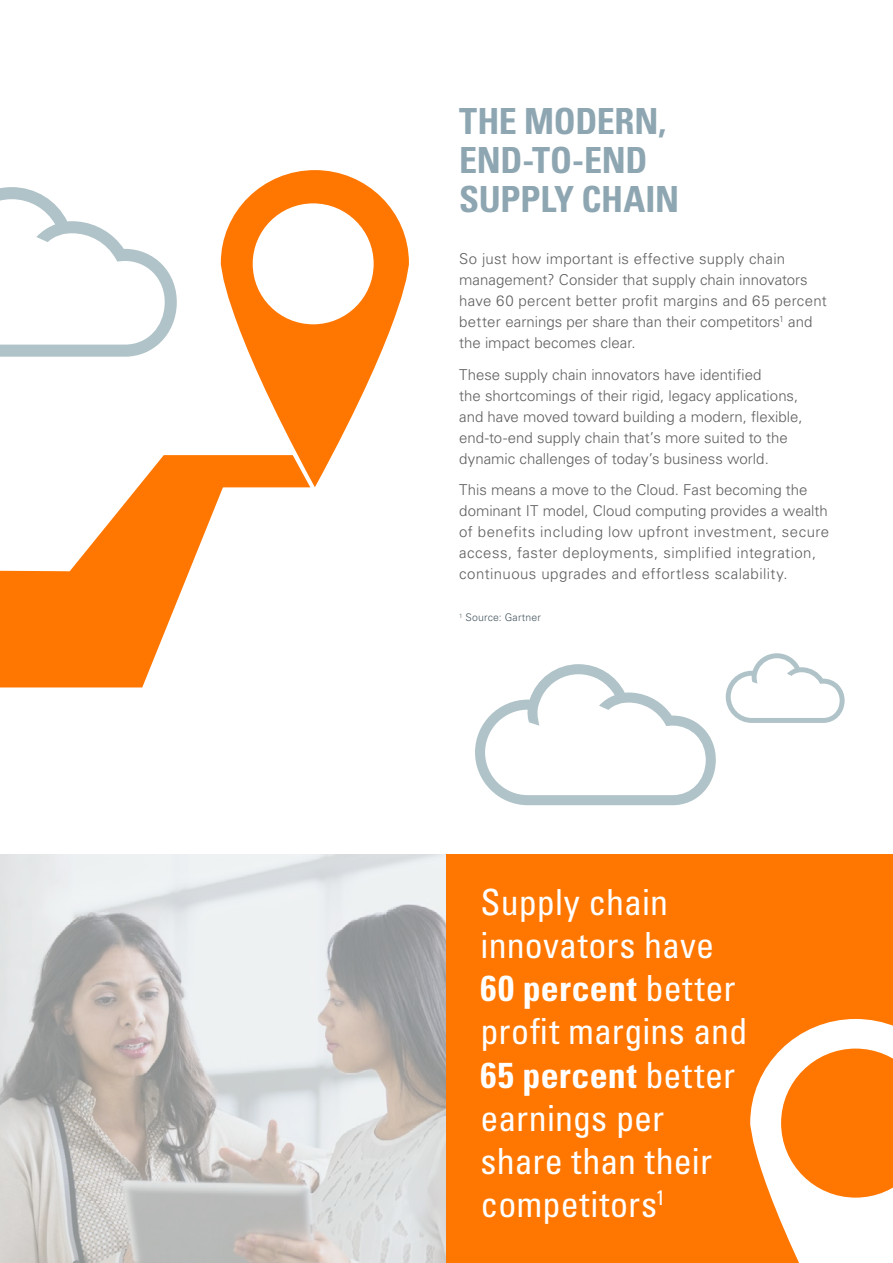
<style>
.page{position:relative;width:893px;height:1263px;background:#fff}
.page>*{position:absolute;margin:0;border:0;box-sizing:border-box;transform-origin:0 0}
.Intro{font:condensed 36px/43.2px "Univers LT Std";letter-spacing:.005em;color:#fff}
.t1{font:700 condensed 36px/39px "Univers LT Std";letter-spacing:-.01em;color:#8da6b1}
.Intro-2{font:300 15px/21px "Univers LT Std";letter-spacing:.005em;color:#5f5f5f}
.Intro-3{font:300 15px/21px "Univers LT Std";letter-spacing:.025em;color:#5f5f5f}
.Intro-4{font:300 10.5px "Univers LT Std";letter-spacing:.015em;color:#46575e}
.s1{font-weight:700}
</style>
<div class="page">
<svg style="left:221px;top:170px;width:188px;height:317px"></svg>
<svg style="left:0;top:455px;width:310px;height:232px"></svg>
<img style="left:0;top:855px;width:446px;height:408px">
<svg style="left:0;top:187px;width:177px;height:170px"></svg>
<svg style="left:726px;top:653px;width:119px;height:70px"></svg>
<svg style="left:475px;top:664px;width:241px;height:141px"></svg>
<div style="left:446px;top:855px;width:447px;height:408px;background:#f70"></div>
<svg style="left:750px;top:1019px;width:143px;height:244px"></svg>
<p class="t1" style="left:459px;top:101px;width:221px">THE MODERN,<br>END-TO-END<br>SUPPLY CHAIN</p>
<p class="Intro-2" style="left:459px;top:248px;width:369px">So just how important is effective supply chain management? Consider that supply chain innovators have 60 percent better profit margins and 65 percent better earnings per share than their competitors<sup>1</sup> and the impact becomes clear.</p>
<p class="Intro-2" style="left:459px;top:364px;width:345px">These supply chain innovators have identified<br>the shortcomings of their rigid, legacy applications, and have moved toward building a modern, flexible, end-to-end supply chain that’s more suited to the dynamic challenges of today’s business world.</p>
<p class="Intro-3" style="left:459px;top:479px;width:371px">This means a move to the Cloud. Fast becoming the dominant IT model, Cloud computing provides a wealth of benefits including low upfront investment, secure access, faster deployments, simplified integration, continuous upgrades and effortless scalability.</p>
<p class="Intro-4" style="left:459px;top:611px;width:83px"><sup>1</sup> Source: Gartner</p>
<p class="Intro" style="left:480px;top:880px;width:268px">Supply chain innovators have<br><span class="s1">60 percent</span> better profit margins and<br><span class="s1">65 percent</span> better earnings per share than their competitors<sup>1</sup></p>
</div>
